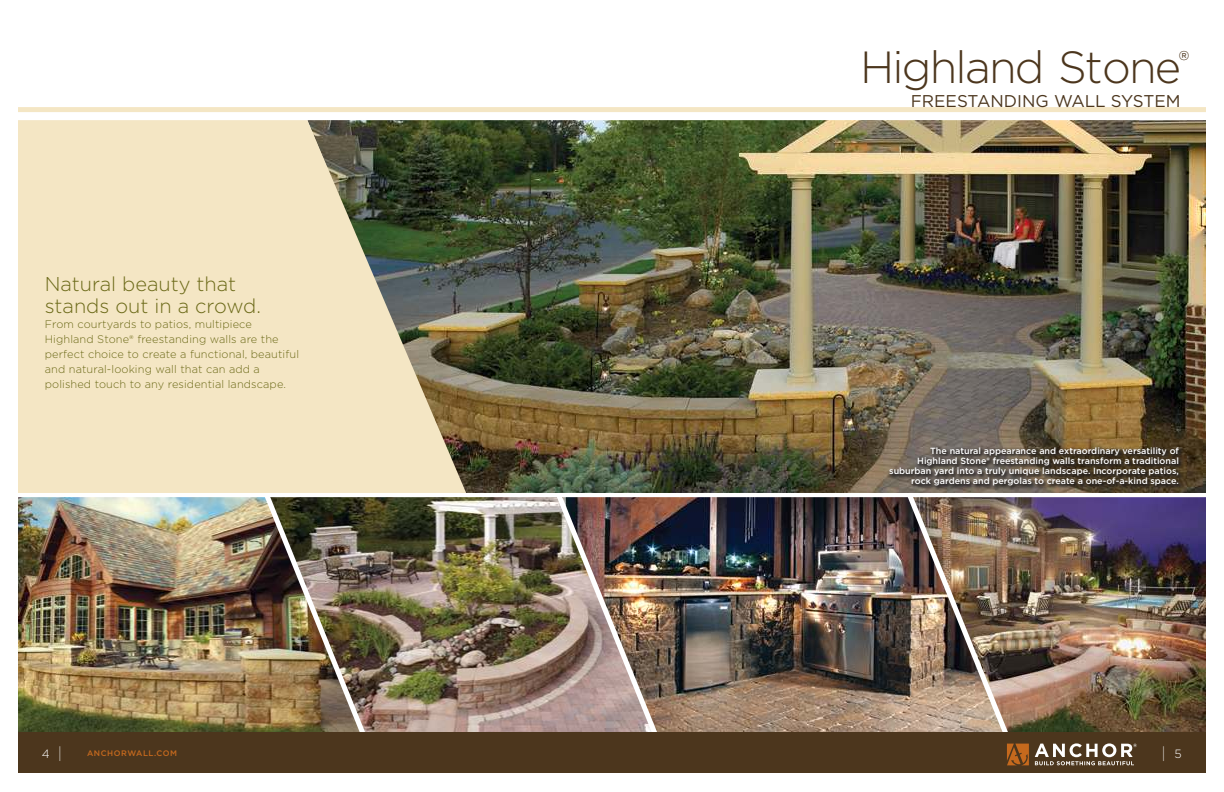
<style>
.page{position:relative;width:1224px;height:792px;background:#fff}
.page>*{position:absolute;margin:0;border:0;box-sizing:border-box;transform-origin:0 0}
.t1{font:300 45px "Gotham";letter-spacing:-.04em;color:#4c361d}
.t2{font:300 20px/22px "Gotham";color:#6c6a19}
.t3{font:17px "Gotham";color:#4c361d}
.t4{font:200 16px "Gotham";color:#fff}
.t5{font:300 12px "Gotham";color:#fff}
.t6{font:300 11px/15px "Gotham";letter-spacing:.01em;color:#6c6a19}
.t7{font:500 9px/10px "Gotham";color:#fff;text-align:right}
.t8{font:500 8px "Gotham";letter-spacing:.07em;color:#c5691d}
.s1{font-weight:200;font-size:16px}
.s2{font-weight:300;font-size:12px}
</style>
<div class="page">
<img style="left:18px;top:497px;width:212px;height:235px">
<img style="left:1013px;top:497px;width:193px;height:235px">
<img style="left:662px;top:497px;width:210px;height:235px">
<img style="left:371px;top:497px;width:150px;height:235px">
<img style="left:872px;top:497px;width:141px;height:235px">
<img style="left:521px;top:497px;width:141px;height:235px">
<img style="left:230px;top:497px;width:141px;height:235px">
<div style="left:18px;top:107px;width:1188px;height:5px;background:#f4e6c4"></div>
<img style="left:466px;top:120px;width:740px;height:373px">
<svg style="left:18px;top:120px;width:448px;height:373px;background:#d6ccac"></svg>
<div style="left:887px;top:444px;width:296px;height:46px;background:#221f1f;opacity:.8"></div>
<div style="left:18px;top:732px;width:1188px;height:41px;background:#4c361d"></div>
<svg style="left:1007px;top:744px;width:22px;height:21px"></svg>
<svg style="left:1035px;top:743px;width:102px;height:22px"></svg>
<h2 class="t2" style="left:45px;top:273px;width:218px">Natural beauty that stands out in a crowd.</h2>
<p class="t6" style="left:45px;top:317px;width:256px">From courtyards to patios, multipiece Highland Stone® freestanding walls are the perfect choice to create a functional, beautiful and natural-looking wall that can add a polished touch to any residential landscape.</p>
<h1 class="t1" style="left:860px;top:47px;width:331px">Highland Stone<sup>®</sup></h1>
<h3 class="t3" style="left:911px;top:93px;width:271px">FREESTANDING WALL SYSTEM</h3>
<p class="t7" style="left:889px;top:446px;width:291px">The natural appearance and extraordinary versatility of Highland Stone® freestanding walls transform a traditional suburban yard into a truly unique landscape. Incorporate patios, rock gardens and pergolas to create a one-of-a-kind space.</p>
<h3 class="t5" style="left:42px;top:749px;width:22px">4 <span class="s1">|</span></h3>
<p class="t8" style="left:87px;top:750px;width:92px">ANCHORWALL.COM</p>
<h3 class="t4" style="left:1162px;top:747px;width:22px">| <span class="s2">5</span></h3>
</div>
